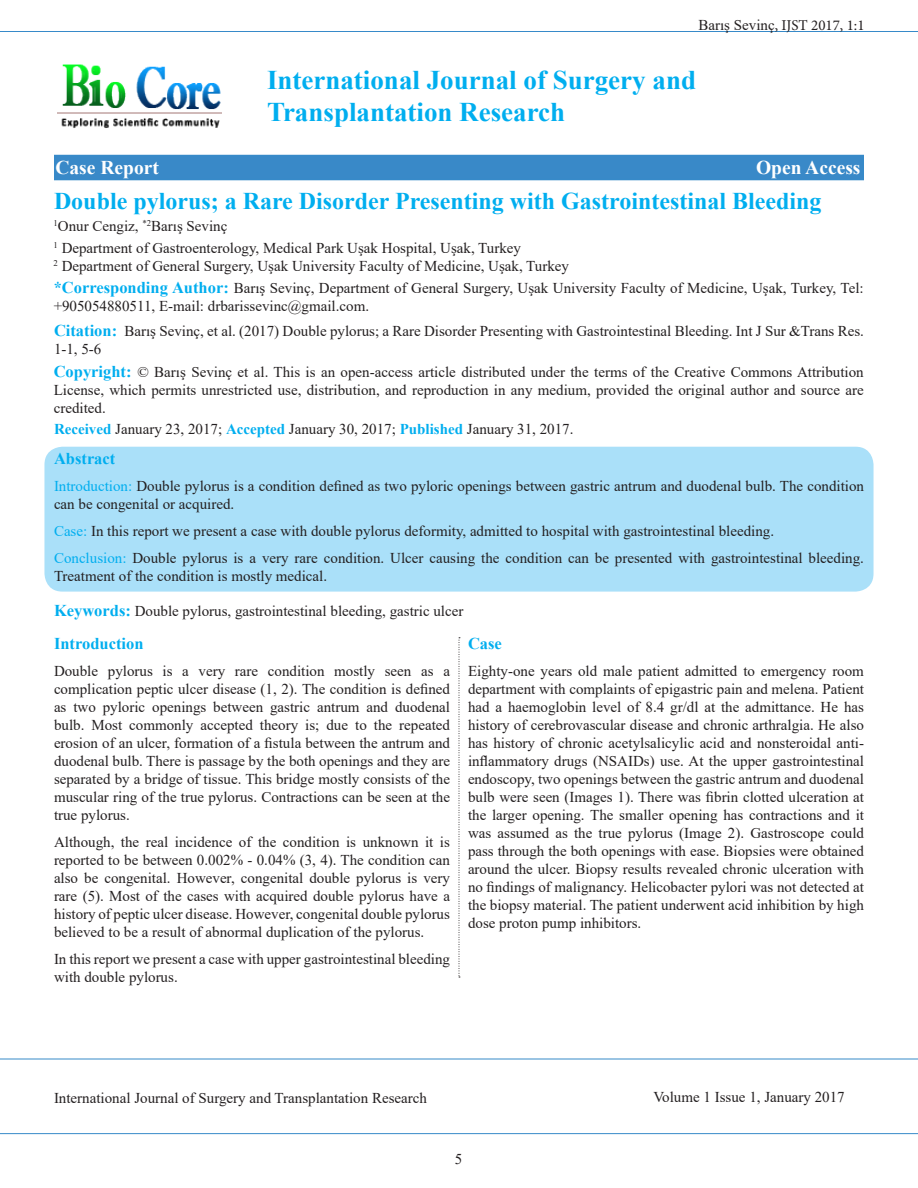
<style>
.page{position:relative;width:918px;height:1188px;background:#fff}
.page>*{position:absolute;margin:0;border:0;box-sizing:border-box;transform-origin:0 0}
.t1{font:700 27px "Times New Roman";color:#00aeef}
.t2{font:700 24px "Times New Roman";color:#00aeef}
.t3{font:700 19.5px "Times New Roman";color:#fff}
.t4{font:700 16.5px "Times New Roman";color:#00aeef}
.t5{font:15px/18px "Times New Roman";color:#231f20}
.t6{font:15px "Minion Pro";color:#231f20}
.s1{font-family:"Times New Roman"}
.s2{font-weight:700;font-size:16.5px;color:#00aeef}
.s3{font-weight:700;color:#00aeef}
.s4{color:#00aeef}
</style>
<div class="page">
<hr style="left:0;top:31px;width:918px;height:1px;background:#378ac9">
<hr style="left:0;top:1059px;width:918px;height:1px;background:#378ac9">
<hr style="left:0;top:1133px;width:918px;height:1px;background:#378ac9">
<div style="left:54px;top:155px;width:810px;height:25px;background:#3989c8"></div>
<img style="left:58px;top:64px;width:164px;height:64px">
<div style="left:44px;top:447px;width:830px;height:145px;background:#aae0f9;border-radius:18px"></div>
<svg style="left:459px;top:637px;width:1px;height:341px"></svg>
<p class="t6" style="left:698px;top:15px;width:168px"><span class="s1">Barış Sevinç</span>, IJST 2017, 1:1</p>
<p class="t1" style="left:267px;top:60px;width:431px">International Journal of Surgery and</p>
<p class="t1" style="left:267px;top:93px;width:300px">Transplantation Research</p>
<p class="t3" style="left:56px;top:154px;width:105px">Case Report</p>
<p class="t3" style="left:756px;top:154px;width:106px">Open Access</p>
<p class="t2" style="left:54px;top:183px;width:769px">Double pylorus; a Rare Disorder Presenting with Gastrointestinal Bleeding</p>
<p class="t5" style="left:54px;top:217px;width:175px"><sup>1</sup>Onur Cengiz, <sup>*2</sup>Barış Sevinç</p>
<p class="t5" style="left:54px;top:239px;width:469px"><sup>1</sup> Department of Gastroenterology, Medical Park Uşak Hospital, Uşak, Turkey</p>
<p class="t5" style="left:54px;top:257px;width:517px"><sup>2</sup> Department of General Surgery, Uşak University Faculty of Medicine, Uşak, Turkey</p>
<p class="t5" style="left:54px;top:279px;width:812px"><span class="s2">*Corresponding Author:</span> Barış Sevinç, Department of General Surgery, Uşak University Faculty of Medicine, Uşak, Turkey, Tel: +905054880511, E-mail: drbarissevinc@gmail.com.</p>
<p class="t5" style="left:54px;top:321px;width:812px"><span class="s2">Citation:</span> Barış Sevinç, et al. (2017) Double pylorus; a Rare Disorder Presenting with Gastrointestinal Bleeding. Int J Sur &amp;Trans Res.<br>1-1, 5-6</p>
<p class="t5" style="left:54px;top:363px;width:812px;text-align:justify"><span class="s2">Copyright:</span> © Barış Sevinç et al. This is an open-access article distributed under the terms of the Creative Commons Attribution License, which permits unrestricted use, distribution, and reproduction in any medium, provided the original author and source are credited.</p>
<p class="t5" style="left:54px;top:420px;width:521px"><span class="s3">Received</span> January 23, 2017; <span class="s3">Accepted</span> January 30, 2017; <span class="s3">Published</span> January 31, 2017.</p>
<p class="t4" style="left:54px;top:446px;width:63px">Abstract</p>
<p class="t5" style="left:54px;top:476px;width:812px"><span class="s4">Introduction:</span> Double pylorus is a condition defined as two pyloric openings between gastric antrum and duodenal bulb. The condition can be congenital or acquired.</p>
<p class="t5" style="left:54px;top:521px;width:722px"><span class="s4">Case:</span> In this report we present a case with double pylorus deformity, admitted to hospital with gastrointestinal bleeding.</p>
<p class="t5" style="left:54px;top:548px;width:812px"><span class="s4">Conclusion:</span> Double pylorus is a very rare condition. Ulcer causing the condition can be presented with gastrointestinal bleeding.<br>Treatment of the condition is mostly medical.</p>
<p class="t5" style="left:54px;top:601px;width:411px"><span class="s2">Keywords:</span> Double pylorus, gastrointestinal bleeding, gastric ulcer</p>
<p class="t4" style="left:54px;top:632px;width:91px">Introduction</p>
<p class="t5" style="left:54px;top:661px;width:398px;text-align:justify">Double pylorus is a very rare condition mostly seen as a complication peptic ulcer disease (1, 2). The condition is defined as two pyloric openings between gastric antrum and duodenal bulb. Most commonly accepted theory is; due to the repeated erosion of an ulcer, formation of a fistula between the antrum and duodenal bulb. There is passage by the both openings and they are separated by a bridge of tissue. This bridge mostly consists of the muscular ring of the true pylorus. Contractions can be seen at the true pylorus.</p>
<p class="t5" style="left:54px;top:832px;width:398px;text-align:justify">Although, the real incidence of the condition is unknown it is reported to be between 0.002% - 0.04% (3, 4). The condition can also be congenital. However, congenital double pylorus is very rare (5). Most of the cases with acquired double pylorus have a history of peptic ulcer disease. However, congenital double pylorus believed to be a result of abnormal duplication of the pylorus.</p>
<p class="t5" style="left:54px;top:949px;width:398px">In this report we present a case with upper gastrointestinal bleeding with double pylorus.</p>
<p class="t4" style="left:468px;top:632px;width:35px">Case</p>
<p class="t5" style="left:468px;top:661px;width:398px;text-align:justify">Eighty-one years old male patient admitted to emergency room department with complaints of epigastric pain and melena. Patient had a haemoglobin level of 8.4 gr/dl at the admittance. He has history of cerebrovascular disease and chronic arthralgia. He also has history of chronic acetylsalicylic acid and nonsteroidal anti&shy;inflammatory drugs (NSAIDs) use. At the upper gastrointestinal endoscopy, two openings between the gastric antrum and duodenal bulb were seen (Images 1). There was fibrin clotted ulceration at the larger opening. The smaller opening has contractions and it was assumed as the true pylorus (Image 2). Gastroscope could pass through the both openings with ease. Biopsies were obtained around the ulcer. Biopsy results revealed chronic ulceration with no findings of malignancy. Helicobacter pylori was not detected at the biopsy material. The patient underwent acid inhibition by high dose proton pump inhibitors.</p>
<p class="t5" style="left:54px;top:1089px;width:374px">International Journal of Surgery and Transplantation Research</p>
<p class="t5" style="left:653px;top:1088px;width:193px">Volume 1 Issue 1, January 2017</p>
<p class="t5" style="left:455px;top:1149px;width:9px">5</p>
</div>
